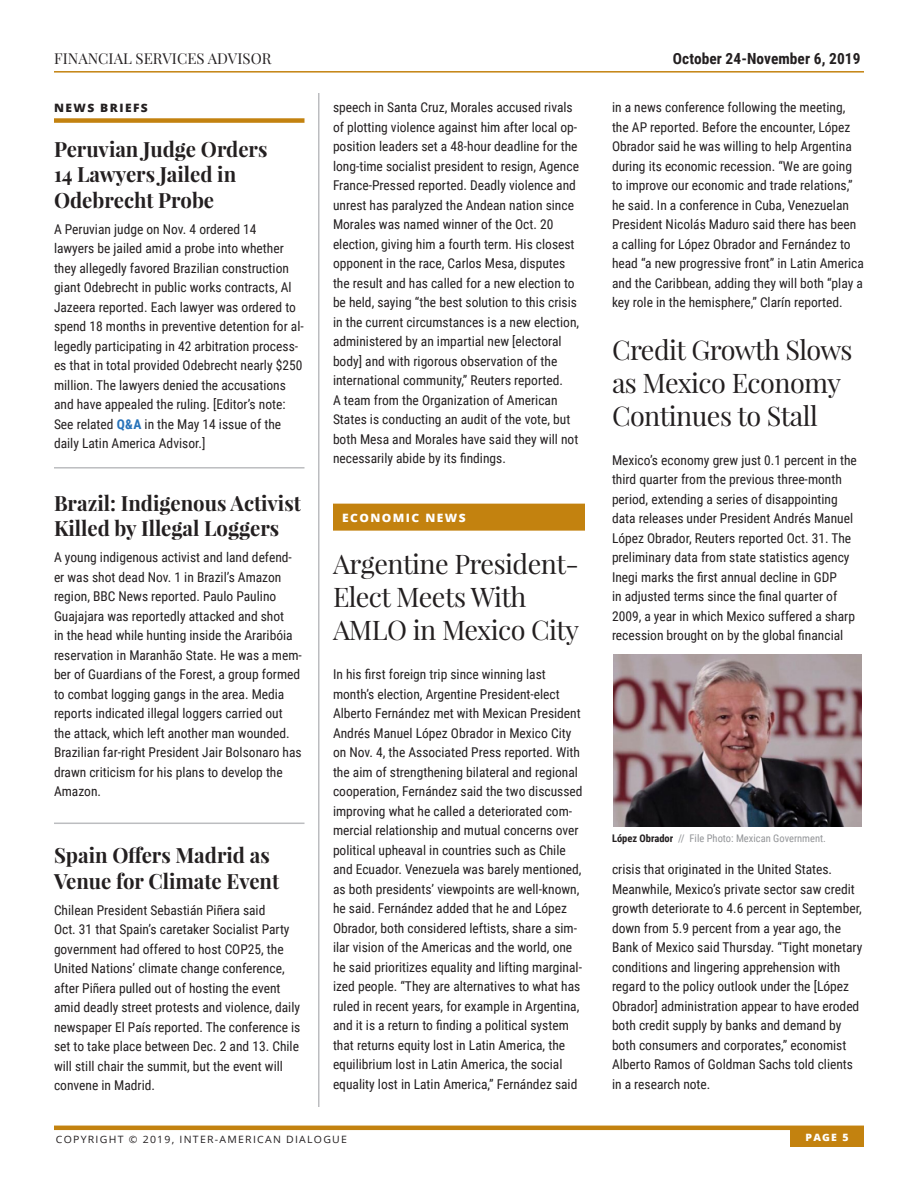
<style>
.page{position:relative;width:918px;height:1188px;background:#fff}
.page>*{position:absolute;margin:0;border:0;box-sizing:border-box;transform-origin:0 0}
.Subhead_18pt{font:27px/33px "Playfair Display";letter-spacing:-.02em;color:#231f20}
.Subhead-_14pt_-_BOLD{font:700 21px/25.5px "Playfair Display";color:#231f20}
.t1{font:700 15.3px "Roboto Condensed";letter-spacing:.005em;color:#231f20}
.t2{font:15px "Playfair Display";letter-spacing:.005em;color:#231f20}
.Subhead_18pt-2{font:13.5px/19.5px "Roboto Condensed";color:#231f20}
.News_Briefs__Body_T{font:13.5px/19.5px "Roboto Condensed";color:#231f20}
.Main_Body_Text{font:13.5px/19.5px "Roboto Condensed";color:#231f20}
.Subhead-_14pt_-_BOLD-2{font:13.5px/19.5px "Roboto Condensed";color:#231f20}
.Sections_-_with_Yell{font:800 11.55px "Open Sans";letter-spacing:.12em;color:#fff;scale:1.04 1}
.News_Briefs__Title{font:800 11.55px "Open Sans";letter-spacing:.12em;color:#231f20;scale:1.04 1}
.Photo_caption{font:10.5px "Roboto Condensed";color:#939598}
.t3{font:10.05px "Open Sans";letter-spacing:.12em;color:#231f20;scale:1.04 1}
.t4{font:800 10.05px "Open Sans";color:#fff;scale:1.04 1}
.s1{font-weight:700;color:#2873ba}
.s2{font-weight:700;color:#231f20}
</style>
<div class="page">
<hr style="left:54px;top:1126px;width:810px;height:4px;background:#c3820f">
<div style="left:790px;top:1129px;width:74px;height:18px;background:#c3820f"></div>
<hr style="left:54px;top:71px;width:810px;height:2px;background:#c3820f">
<div style="left:333px;top:504px;width:252px;height:27px;background:#c3820f"></div>
<hr style="left:318px;top:93px;width:2px;height:1014px;background:#bcbdc0">
<div style="left:54px;top:118px;width:250px;height:5px;background:#c3820f"></div>
<hr style="left:54px;top:467px;width:250px;height:2px;background:#bcbdc0">
<hr style="left:54px;top:823px;width:250px;height:1px;background:#bcbdc0">
<img style="left:614px;top:654px;width:248px;height:172px">
<p class="t2" style="left:54px;top:49px;width:219px">FINANCIAL SERVICES ADVISOR</p>
<p class="t1" style="left:673px;top:47px;width:189px">October 24-November 6, 2019</p>
<p class="Main_Body_Text" style="left:333px;top:97px;width:248px">speech in Santa Cruz, Morales accused rivals of plotting violence against him after local op&shy;position leaders set a 48-hour deadline for the long-time socialist president to resign, Agence France-Pressed reported. Deadly violence and unrest has paralyzed the Andean nation since Morales was named winner of the Oct. 20 election, giving him a fourth term. His closest opponent in the race, Carlos Mesa, disputes the result and has called for a new election to be held, saying “the best solution to this crisis in the current circumstances is a new election, administered by an impartial new [electoral body] and with rigorous observation of the international community,” Reuters reported.<br>A team from the Organization of American States is conducting an audit of the vote, but both Mesa and Morales have said they will not necessarily abide by its findings.</p>
<p class="Subhead_18pt-2" style="left:612px;top:97px;width:253px">in a news conference following the meeting, the AP reported. Before the encounter, López Obrador said he was willing to help Argentina during its economic recession. “We are going to improve our economic and trade relations,” he said. In a conference in Cuba, Venezuelan President Nicolás Maduro said there has been a calling for López Obrador and Fernández to head “a new progressive front” in Latin America and the Caribbean, adding they will both “play a key role in the hemisphere,” Clarín reported.</p>
<p class="Subhead_18pt" style="left:612px;top:333px;width:242px">Credit Growth Slows as Mexico Economy<br>Continues to Stall</p>
<p class="Subhead_18pt-2" style="left:612px;top:450px;width:246px">Mexico’s economy grew just 0.1 percent in the third quarter from the previous three-month period, extending a series of disappointing data releases under President Andrés Manuel López Obrador, Reuters reported Oct. 31. The preliminary data from state statistics agency Inegi marks the first annual decline in GDP<br>in adjusted terms since the final quarter of 2009, a year in which Mexico suffered a sharp recession brought on by the global financial</p>
<p class="News_Briefs__Title" style="left:54px;top:99px;width:92px">NEWS BRIEFS</p>
<p class="Subhead-_14pt_-_BOLD" style="left:54px;top:136px;width:215px">Peruvian Judge Orders<br>14 Lawyers Jailed in<br>Odebrecht Probe</p>
<p class="News_Briefs__Body_T" style="left:54px;top:219px;width:251px">A Peruvian judge on Nov. 4 ordered 14<br>lawyers be jailed amid a probe into whether they allegedly favored Brazilian construction giant Odebrecht in public works contracts, Al Jazeera reported. Each lawyer was ordered to spend 18 months in preventive detention for al&shy;legedly participating in 42 arbitration process&shy;es that in total provided Odebrecht nearly $250 million. The lawyers denied the accusations and have appealed the ruling. [Editor’s note:<br>See related <span class="s1">Q&amp;A</span> in the May 14 issue of the daily Latin America Advisor.]</p>
<p class="Subhead-_14pt_-_BOLD" style="left:54px;top:490px;width:248px">Brazil: Indigenous Activist<br>Killed by Illegal Loggers</p>
<p class="News_Briefs__Body_T" style="left:54px;top:547px;width:249px">A young indigenous activist and land defend&shy;er was shot dead Nov. 1 in Brazil’s Amazon region, BBC News reported. Paulo Paulino Guajajara was reportedly attacked and shot<br>in the head while hunting inside the Araribóia reservation in Maranhão State. He was a mem&shy;ber of Guardians of the Forest, a group formed to combat logging gangs in the area. Media reports indicated illegal loggers carried out the attack, which left another man wounded.<br>Brazilian far-right President Jair Bolsonaro has drawn criticism for his plans to develop the Amazon.</p>
<p class="Sections_-_with_Yell" style="left:342px;top:509px;width:120px">ECONOMIC NEWS</p>
<p class="Subhead_18pt" style="left:333px;top:547px;width:248px">Argentine President-<br>Elect Meets With<br>AMLO in Mexico City</p>
<p class="Subhead_18pt-2" style="left:333px;top:664px;width:251px">In his first foreign trip since winning last month’s election, Argentine President-elect Alberto Fernández met with Mexican President Andrés Manuel López Obrador in Mexico City on Nov. 4, the Associated Press reported. With the aim of strengthening bilateral and regional cooperation, Fernández said the two discussed improving what he called a deteriorated com&shy;mercial relationship and mutual concerns over political upheaval in countries such as Chile and Ecuador. Venezuela was barely mentioned, as both presidents’ viewpoints are well-known, he said. Fernández added that he and López Obrador, both considered leftists, share a sim&shy;ilar vision of the Americas and the world, one he said prioritizes equality and lifting marginal&shy;ized people. “They are alternatives to what has ruled in recent years, for example in Argentina, and it is a return to finding a political system that returns equity lost in Latin America, the equilibrium lost in Latin America, the social equality lost in Latin America,” Fernández said</p>
<p class="Photo_caption" style="left:612px;top:831px;width:216px"><span class="s2">López Obrador</span> // File Photo: Mexican Government.</p>
<p class="Subhead-_14pt_-_BOLD" style="left:54px;top:842px;width:227px">Spain Offers Madrid as<br>Venue for Climate Event</p>
<p class="Subhead-_14pt_-_BOLD-2" style="left:54px;top:900px;width:248px">Chilean President Sebastián Piñera said<br>Oct. 31 that Spain’s caretaker Socialist Party government had offered to host COP25, the United Nations’ climate change conference, after Piñera pulled out of hosting the event amid deadly street protests and violence, daily newspaper El País reported. The conference is set to take place between Dec. 2 and 13. Chile will still chair the summit, but the event will convene in Madrid.</p>
<p class="Subhead_18pt-2" style="left:612px;top:859px;width:252px">crisis that originated in the United States.<br>Meanwhile, Mexico’s private sector saw credit growth deteriorate to 4.6 percent in September, down from 5.9 percent from a year ago, the Bank of Mexico said Thursday. “Tight monetary conditions and lingering apprehension with regard to the policy outlook under the [López Obrador] administration appear to have eroded both credit supply by banks and demand by both consumers and corporates,” economist Alberto Ramos of Goldman Sachs told clients in a research note.</p>
<p class="t3" style="left:56px;top:1132px;width:281px">COPYRIGHT © 2019, INTER-AMERICAN DIALOGUE</p>
<p class="t4" style="left:806px;top:1129px;width:43px">PAGE 5</p>
</div>
